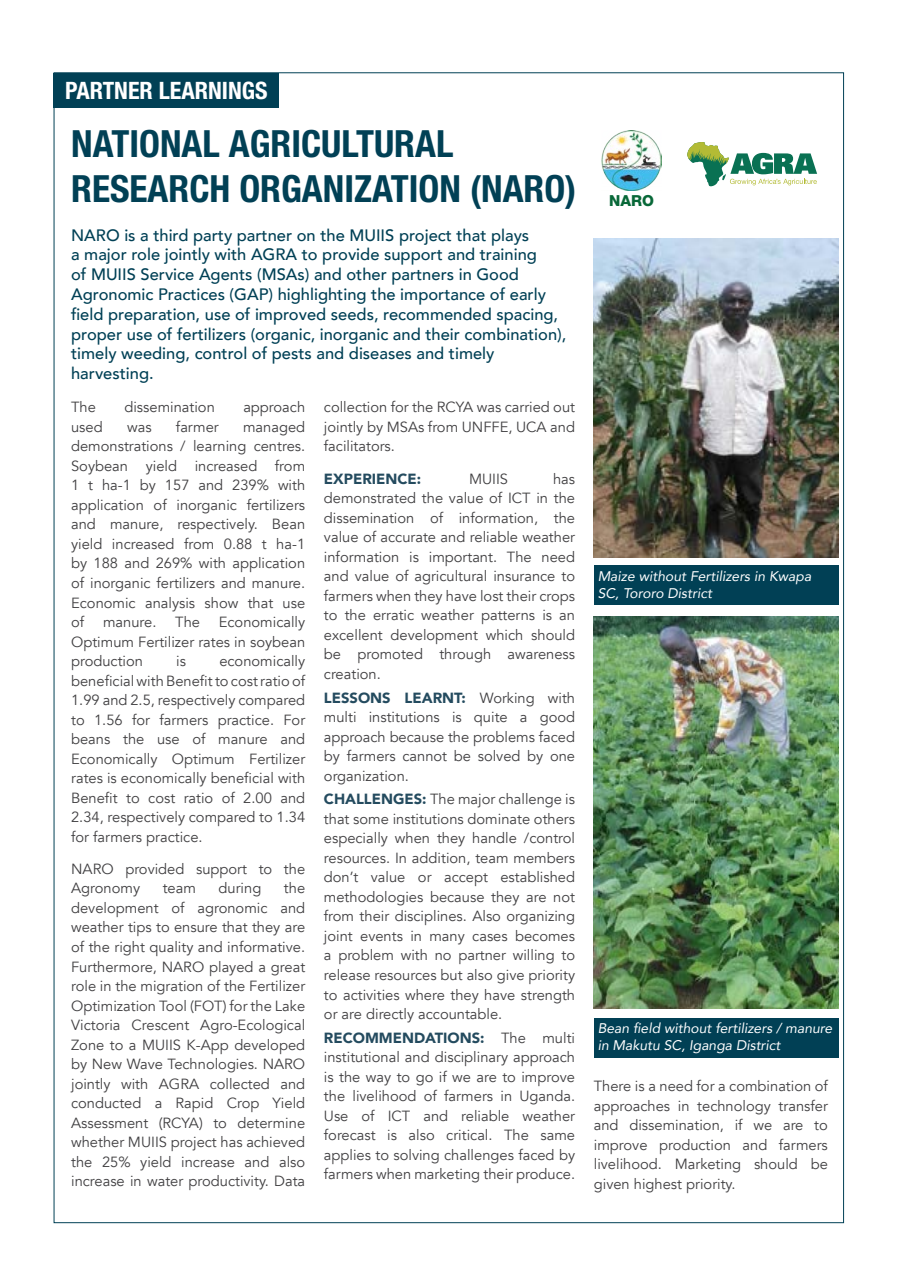
<style>
.page{position:relative;width:898px;height:1276px;background:#fff}
.page>*{position:absolute;margin:0;border:0;box-sizing:border-box;transform-origin:0 0}
.t1{font:700 condensed 37.5px "Helvetica Neue LT Std";color:#014055}
.t2{font:700 condensed 24px "Helvetica Neue LT Std";color:#fff}
.t3{font:500 16.5px/19.8px "Avenir";color:#014055}
.t4{font:800 15.3px "Helvetica Neue LT Std";color:#086838}
.t5{font:14.7px/19.5px "Avenir";color:#414042;text-align:justify}
.t6{font:900 14.7px "Avenir";color:#244b5f}
.t7{font:italic 13.95px/16.8px "Avenir";color:#fff}
.s1{font-weight:900;color:#244b5f}
</style>
<div class="page">
<div style="left:593px;top:566px;width:245px;height:39px;background:#014055"></div>
<div style="left:593px;top:1018px;width:245px;height:39px;background:#014055"></div>
<img style="left:601px;top:131px;width:60px;height:59px">
<svg style="left:687px;top:142px;width:129px;height:44px"></svg>
<img style="left:593px;top:238px;width:245px;height:319px">
<img style="left:593px;top:617px;width:245px;height:391px">
<div style="left:54px;top:73px;width:225px;height:34px;background:#014055"></div>
<hr style="left:897px;top:1159px;width:1px;height:117px;background:#eceeea">
<h2 class="t2" style="left:65px;top:75px;width:25px">PARTNER</h2>
<h2 class="t2" style="left:159px;top:75px;width:13px">LEARNINGS</h2>
<h1 class="t1" style="left:71px;top:121px;width:41px">NATIONAL</h1>
<h1 class="t1" style="left:229px;top:121px;width:41px">AGRICULTURAL</h1>
<h1 class="t1" style="left:71px;top:166px;width:42px">RESEARCH</h1>
<h1 class="t1" style="left:239px;top:166px;width:40px">ORGANI</h1>
<h1 class="t1" style="left:354px;top:166px;width:37px">ZATION</h1>
<h1 class="t1" style="left:470px;top:166px;width:108px">(NARO)</h1>
<p class="t3" style="left:71px;top:224px;width:496px">NARO is a third party partner on the MUIIS project that plays<br>a major role jointly with AGRA to provide support and training<br>of MUIIS Service Agents (MSAs) and other partners in Good Agronomic Practices (GAP) highlighting the importance of early field preparation, use of improved seeds, recommended spacing, proper use of fertilizers (organic, inorganic and their combination), timely weeding, control of pests and diseases and timely harvesting.</p>
<p class="t5" style="left:71px;top:398px;width:26px">The</p>
<p class="t5" style="left:124px;top:398px;width:92px">dissemination</p>
<p class="t5" style="left:243px;top:398px;width:63px">approach</p>
<p class="t5" style="left:71px;top:417px;width:33px">used</p>
<p class="t5" style="left:127px;top:417px;width:26px">was</p>
<p class="t5" style="left:176px;top:417px;width:44px">farmer</p>
<p class="t5" style="left:71px;top:417px;width:235px;text-indent:172px">managed demonstrations / learning centres.<br>Soybean yield increased from 1 t ha-1 by 157 and 239% with application of inorganic fertilizers and manure, respectively. Bean yield increased from 0.88 t ha-1 by 188 and 269% with application of inorganic fertilizers and manure.<br>Economic analysis show that use of</p>
<p class="t5" style="left:71px;top:612px;width:235px;text-indent:148px">Economically Optimum Fertilizer rates in soybean production</p>
<p class="t5" style="left:103px;top:612px;width:55px">manure.</p>
<p class="t5" style="left:175px;top:612px;width:26px">The</p>
<p class="t5" style="left:71px;top:651px;width:235px;text-indent:148px">economically beneficial with Benefit to cost ratio of 1.99 and 2.5, respectively compared to 1.56 for farmers practice. For beans the use of manure and Economically Optimum Fertilizer rates is economically beneficial with Benefit to cost ratio of 2.00 and 2.34, respectively compared to 1.34 for farmers practice.</p>
<p class="t5" style="left:71px;top:859px;width:235px">NARO provided support to the<br>Agronomy</p>
<p class="t5" style="left:176px;top:651px;width:11px">is</p>
<p class="t5" style="left:71px;top:879px;width:235px;text-indent:213px">the development of agronomic and weather tips to ensure that they are of the right quality and informative.<br>Furthermore, NARO played a great role in the migration of the Fertilizer Optimization Tool (FOT) for the Lake Victoria Crescent Agro-Ecological Zone to a MUIIS K-App developed by New Wave Technologies. NARO jointly with AGRA collected and conducted a Rapid Crop Yield Assessment (RCYA) to determine whether MUIIS project has achieved the 25% yield increase and also increase in water productivity. Data</p>
<p class="t5" style="left:163px;top:879px;width:35px">team</p>
<p class="t5" style="left:218px;top:879px;width:44px">during</p>
<p class="t5" style="left:324px;top:398px;width:252px">collection for the RCYA was carried out jointly by MSAs from UNFFE, UCA and facilitators.</p>
<p class="t6" style="left:324px;top:466px;width:99px">EXPERIENCE:</p>
<p class="t5" style="left:469px;top:469px;width:41px">MUIIS</p>
<p class="t5" style="left:324px;top:469px;width:252px;text-indent:229px">has demonstrated the value of ICT in the dissemination of information, the value of accurate and reliable weather information is important. The need and value of agricultural insurance to farmers when they have lost their crops to the erratic weather patterns is an excellent development which should be promoted through awareness creation.</p>
<p class="t5" style="left:324px;top:688px;width:252px"><span class="s1">LESSONS LEARNT:</span> Working with multi institutions is quite a good approach because the problems faced by farmers cannot be solved by one organization.</p>
<p class="t5" style="left:324px;top:790px;width:252px"><span class="s1">CHALLENGES:</span> The major challenge is that some institutions dominate others especially when they handle /control resources. In addition, team members don’t value or accept established methodologies because they are not from their disciplines. Also organizing joint events in many cases becomes a problem with no partner willing to release resources but also give priority to activities where they have strength or are directly accountable.</p>
<p class="t5" style="left:324px;top:1028px;width:252px"><span class="s1">RECOMMENDATIONS:</span> The multi institutional and disciplinary approach is the way to go if we are to improve the livelihood of farmers in Uganda.<br>Use of ICT and reliable weather forecast is also critical. The same applies to solving challenges faced by farmers when marketing their produce.</p>
<p class="t4" style="left:609px;top:192px;width:46px">NARO</p>
<p class="t7" style="left:597px;top:567px;width:215px">Maize without Fertilizers in Kwapa<br>SC, Tororo District</p>
<p class="t7" style="left:597px;top:1020px;width:236px">Bean field without fertilizers / manure in Makutu SC, Iganga District</p>
<p class="t5" style="left:593px;top:1077px;width:235px">There is a need for a combination of approaches in technology transfer and dissemination, if we are to improve production and farmers livelihood. Marketing should be given highest priority.</p>
</div>
